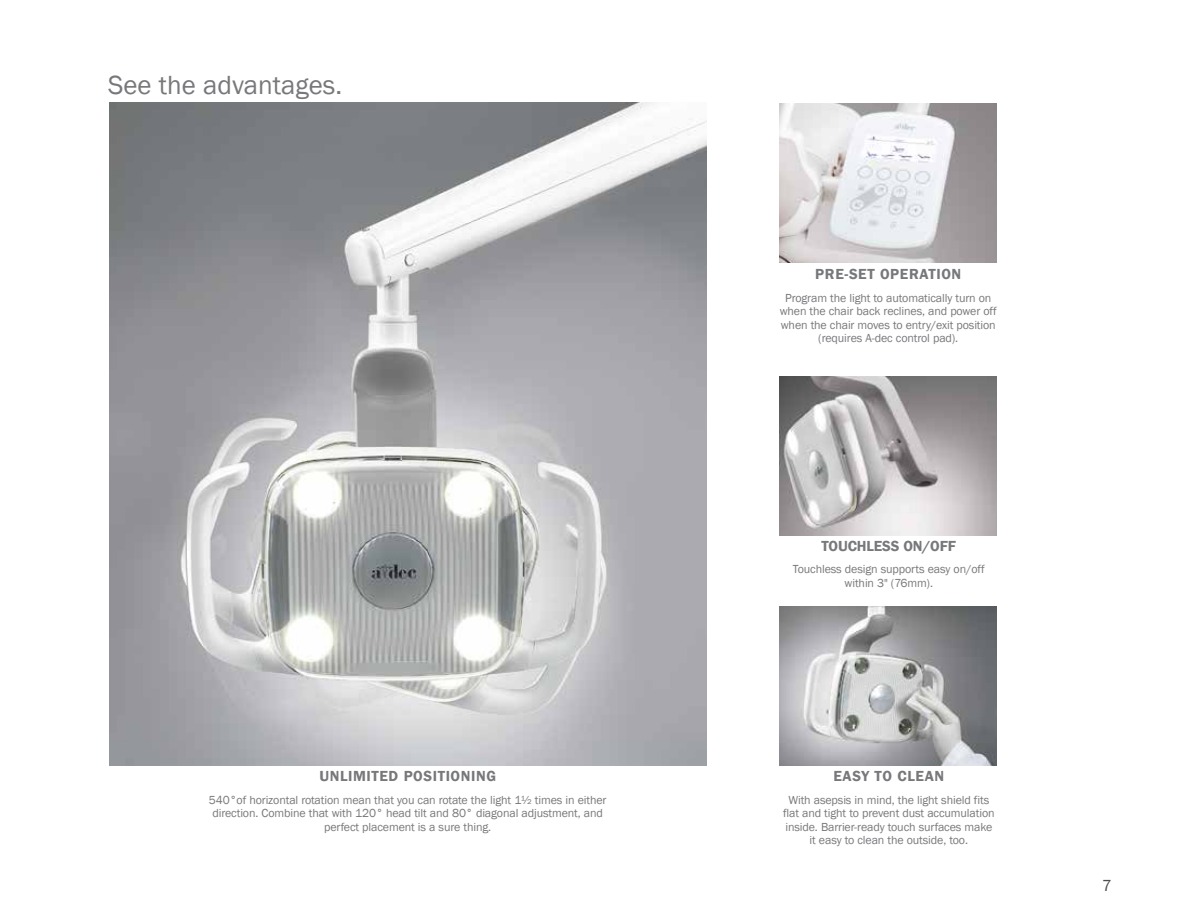
<style>
.page{position:relative;width:1188px;height:918px;background:#fff}
.page>*{position:absolute;margin:0;border:0;box-sizing:border-box;transform-origin:0 0}
.t1{font:27px "Franklin Gothic";color:#77787b}
.t2{font:16.5px "Franklin Gothic";color:#4d4d4f}
.t3{font:600 15px "Franklin Gothic";letter-spacing:.04em;color:#77787b}
.t4{font:600 15px "Franklin Gothic";letter-spacing:-.01em;color:#77787b}
.t5{font:12px/13.5px "Franklin Gothic";letter-spacing:-.01em;color:#77787b;text-align:center}
</style>
<div class="page">
<img style="left:110px;top:103px;width:597px;height:663px">
<img style="left:780px;top:377px;width:217px;height:158px">
<img style="left:780px;top:607px;width:217px;height:159px">
<img style="left:780px;top:104px;width:217px;height:158px">
<h1 class="t1" style="left:108px;top:69px;width:236px">See the advantages.</h1>
<p class="t3" style="left:319px;top:767px;width:178px">UNLIMITED POSITIONING</p>
<p class="t5" style="left:209px;top:793px;width:399px">540°of horizontal rotation mean that you can rotate the light 1½ times in either direction. Combine that with 120° head tilt and 80° diagonal adjustment, and perfect placement is a sure thing.</p>
<p class="t3" style="left:815px;top:265px;width:147px">PRE-SET OPERATION</p>
<p class="t5" style="left:780px;top:291px;width:219px">Program the light to automatically turn on when the chair back reclines, and power off when the chair moves to entry/exit position (requires A-dec control pad).</p>
<p class="t4" style="left:821px;top:536px;width:136px">TOUCHLESS ON/OFF</p>
<p class="t5" style="left:793px;top:563px;width:194px">Touchless design supports easy on/off within 3" (76mm).</p>
<p class="t3" style="left:833px;top:767px;width:112px">EASY TO CLEAN</p>
<p class="t5" style="left:783px;top:793px;width:213px">With asepsis in mind, the light shield fits flat and tight to prevent dust accumulation inside. Barrier-ready touch surfaces make it easy to clean the outside, too.</p>
<h2 class="t2" style="left:1102px;top:876px;width:11px">7</h2>
</div>
